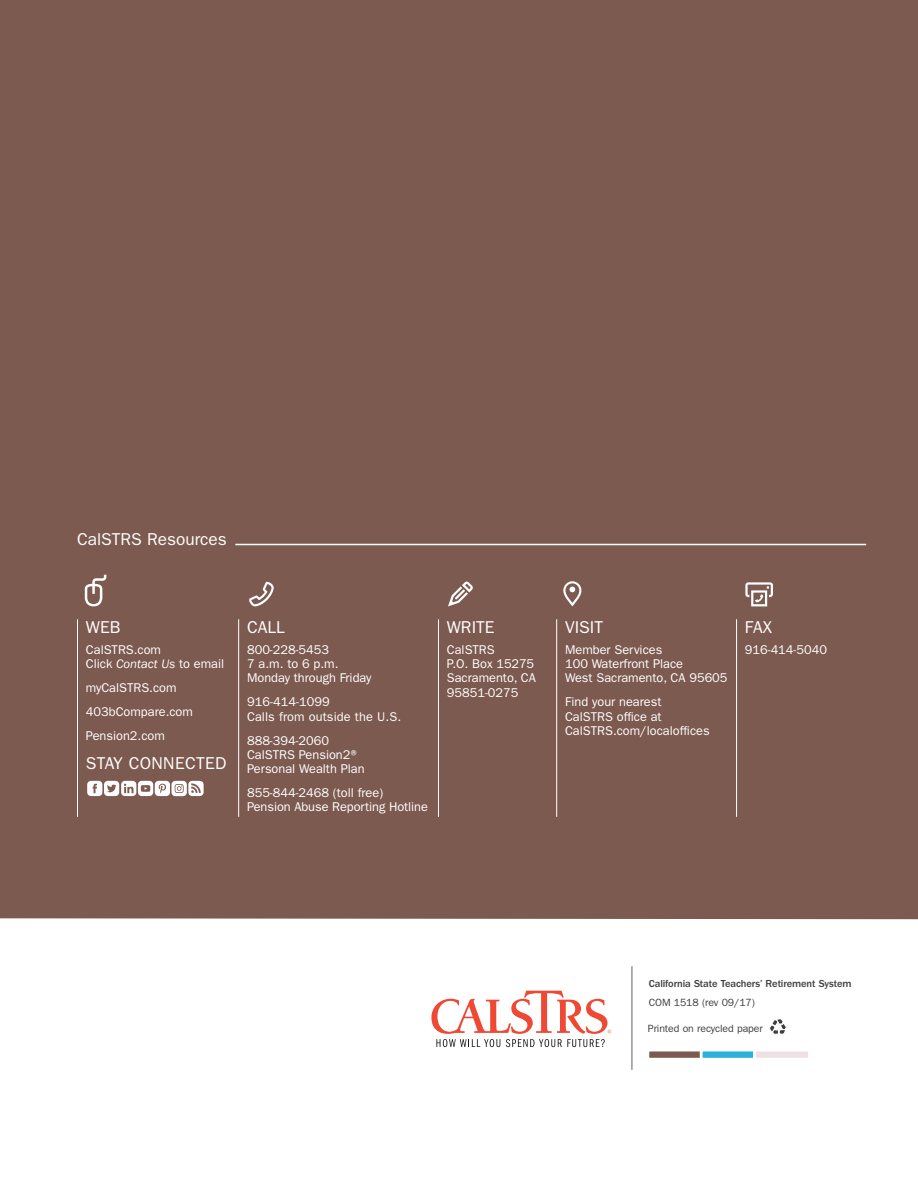
<style>
.page{position:relative;width:918px;height:1188px;background:#fff}
.page>*{position:absolute;margin:0;border:0;box-sizing:border-box;transform-origin:0 0}
.t1{font:17.25px "ITC Franklin Gothic Std";color:#fff}
.t2{font:17.25px "ITC Franklin Gothic Std";letter-spacing:.02em;color:#fff}
.CalSTRS_Resources{font:12.75px/14.2px "ITC Franklin Gothic Std";color:#fff}
.body_copy_RE2{font:12.75px "ITC Franklin Gothic Std";letter-spacing:.005em;color:#fff}
.Body{font:500 10.5px "ITC Franklin Gothic Std";letter-spacing:-.01em;color:#3e3e3f}
.Body-2{font:10.5px "ITC Franklin Gothic Std";letter-spacing:-.01em;color:#3e3e3f}
.s1{font-style:italic}
</style>
<div class="page">
<hr style="left:631px;top:966px;width:2px;height:104px;background:#939598">
<svg style="left:649px;top:1051px;width:159px;height:7px"></svg>
<div style="left:0;top:0;width:918px;height:919px;background:#7c5a50"></div>
<hr style="left:235px;top:544px;width:631px;height:1px;background:#fff">
<svg style="left:85px;top:575px;width:21px;height:31px"></svg>
<svg style="left:745px;top:582px;width:28px;height:24px"></svg>
<svg style="left:448px;top:582px;width:25px;height:24px"></svg>
<svg style="left:249px;top:582px;width:25px;height:24px"></svg>
<svg style="left:563px;top:581px;width:18px;height:25px"></svg>
<hr style="left:77px;top:619px;width:1px;height:198px;background:#fff">
<hr style="left:238px;top:619px;width:1px;height:198px;background:#fff">
<hr style="left:438px;top:619px;width:1px;height:198px;background:#fff">
<hr style="left:556px;top:619px;width:1px;height:198px;background:#fff">
<hr style="left:736px;top:619px;width:1px;height:198px;background:#fff">
<svg style="left:87px;top:781px;width:117px;height:15px"></svg>
<svg style="left:769px;top:1019px;width:18px;height:16px"></svg>
<svg style="left:431px;top:991px;width:180px;height:56px"></svg>
<p class="t1" style="left:77px;top:529px;width:151px">CalSTRS Resources</p>
<p class="t1" style="left:86px;top:617px;width:36px">WEB</p>
<p class="CalSTRS_Resources" style="left:86px;top:643px;width:77px">CalSTRS.com</p>
<p class="CalSTRS_Resources" style="left:86px;top:657px;width:140px">Click <span class="s1">Contact Us</span> to email</p>
<p class="CalSTRS_Resources" style="left:86px;top:681px;width:92px">myCalSTRS.com</p>
<p class="CalSTRS_Resources" style="left:86px;top:705px;width:109px">403bCompare.com</p>
<p class="CalSTRS_Resources" style="left:86px;top:729px;width:80px">Pension2.com</p>
<p class="t2" style="left:86px;top:754px;width:142px">STAY CONNECTED</p>
<p class="t1" style="left:247px;top:617px;width:39px">CALL</p>
<p class="CalSTRS_Resources" style="left:247px;top:643px;width:126px">800-228-5453<br>7 a.m. to 6 p.m.<br>Monday through Friday</p>
<p class="body_copy_RE2" style="left:247px;top:695px;width:84px">916-414-1099</p>
<p class="body_copy_RE2" style="left:247px;top:709px;width:156px">Calls from outside the U.S.</p>
<p class="CalSTRS_Resources" style="left:247px;top:733px;width:119px">888-394-2060<br>CalSTRS Pension2®<br>Personal Wealth Plan</p>
<p class="CalSTRS_Resources" style="left:247px;top:786px;width:182px">855-844-2468 (toll free)<br>Pension Abuse Reporting Hotline</p>
<p class="t1" style="left:447px;top:617px;width:49px">WRITE</p>
<p class="CalSTRS_Resources" style="left:447px;top:643px;width:49px">CalSTRS</p>
<p class="CalSTRS_Resources" style="left:447px;top:657px;width:89px">P.O. Box 15275</p>
<p class="CalSTRS_Resources" style="left:447px;top:671px;width:91px">Sacramento, CA<br>95851-0275</p>
<p class="t1" style="left:565px;top:617px;width:39px">VISIT</p>
<p class="CalSTRS_Resources" style="left:565px;top:643px;width:164px">Member Services<br>100 Waterfront Place<br>West Sacramento, CA 95605</p>
<p class="CalSTRS_Resources" style="left:565px;top:695px;width:146px">Find your nearest<br>CalSTRS office at<br>CalSTRS.com/localoffices</p>
<p class="t1" style="left:745px;top:617px;width:29px">FAX</p>
<p class="CalSTRS_Resources" style="left:745px;top:643px;width:84px">916-414-5040</p>
<p class="Body" style="left:649px;top:978px;width:204px">California State Teachers’ Retirement System</p>
<p class="Body-2" style="left:649px;top:997px;width:108px">COM 1518 (rev 09/17)</p>
<p class="Body-2" style="left:648px;top:1023px;width:116px">Printed on recycled paper</p>
</div>
